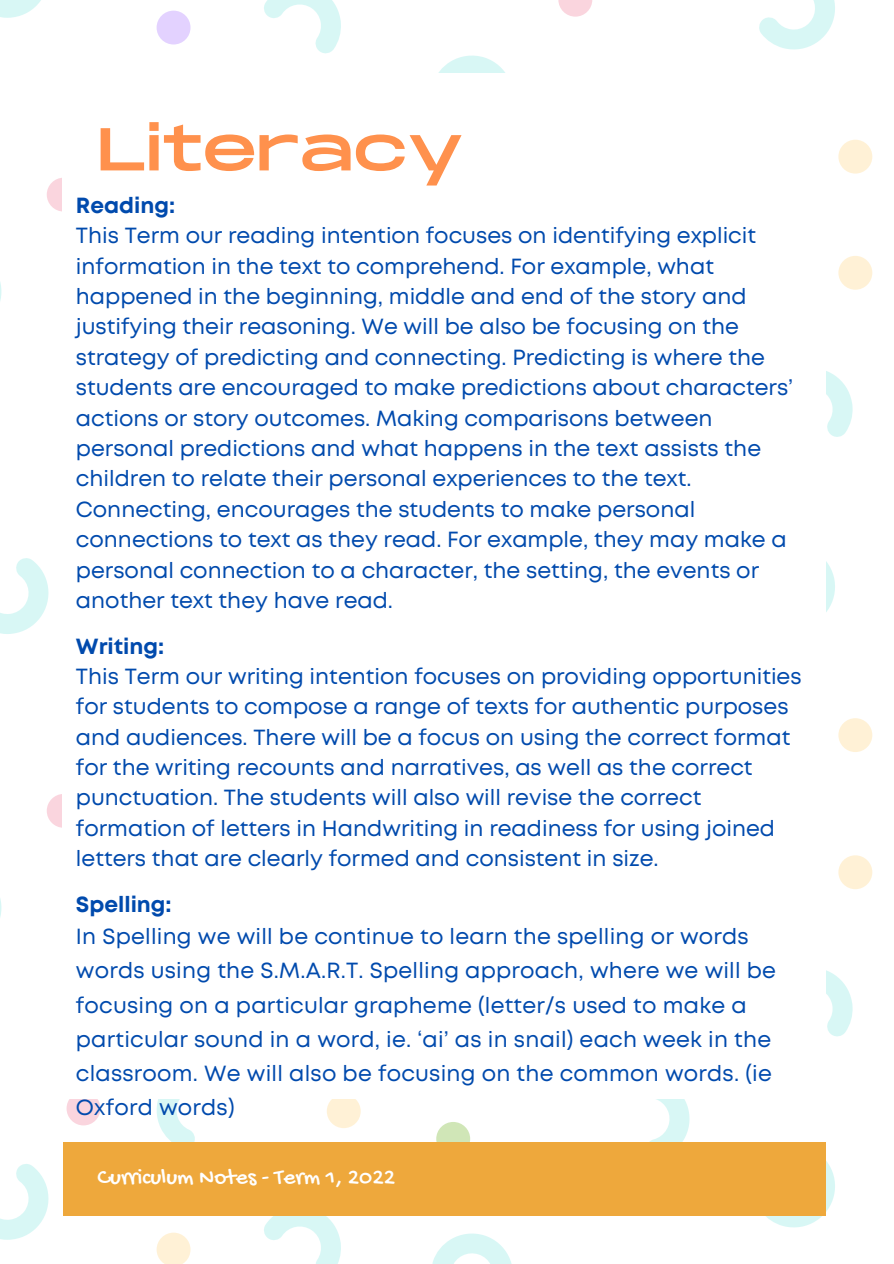
<style>
.page{position:relative;width:894px;height:1264px;background:#fff}
.page>*{position:absolute;margin:0;border:0;box-sizing:border-box;transform-origin:0 0}
.t1{font:60.3px "Monument Extended";color:#ff914d}
.t2{font:23.25px "Gochi Hand";color:#fff}
.t3{font:21.9px/30.5px "Mont";color:#004aad}
.t4{font:700 21.9px "Mont";color:#004aad}
</style>
<div class="page">
<svg style="left:47px;top:794px;width:34px;height:33px"></svg>
<svg style="left:0;top:558px;width:49px;height:76px"></svg>
<svg style="left:0;top:898px;width:2px;height:19px"></svg>
<div style="left:838px;top:718px;width:34px;height:34px;background:#fff1d6;border-radius:50%"></div>
<div style="left:838px;top:256px;width:34px;height:34px;background:#fff1d6;border-radius:50%"></div>
<svg style="left:826px;top:561px;width:9px;height:51px"></svg>
<svg style="left:826px;top:371px;width:26px;height:66px"></svg>
<svg style="left:436px;top:1121px;width:34px;height:34px"></svg>
<div style="left:838px;top:855px;width:34px;height:34px;background:#fff1d6;border-radius:50%"></div>
<svg style="left:757px;top:1155px;width:78px;height:73px"></svg>
<svg style="left:826px;top:970px;width:26px;height:67px"></svg>
<svg style="left:649px;top:1099px;width:41px;height:43px"></svg>
<svg style="left:432px;top:1233px;width:79px;height:30px"></svg>
<div style="left:66px;top:1091px;width:34px;height:34px;background:#fad5de;border-radius:50%"></div>
<svg style="left:156px;top:1232px;width:34px;height:31px"></svg>
<div style="left:327px;top:1094px;width:33px;height:34px;background:#fff1d6;border-radius:50%"></div>
<svg style="left:0;top:1164px;width:49px;height:75px"></svg>
<svg style="left:262px;top:1215px;width:79px;height:48px"></svg>
<svg style="left:156px;top:1099px;width:39px;height:43px"></svg>
<svg style="left:47px;top:178px;width:34px;height:33px"></svg>
<div style="left:156px;top:11px;width:34px;height:33px;background:#e3d2ff;border-radius:50%"></div>
<svg style="left:0;top:0;width:41px;height:18px"></svg>
<svg style="left:264px;top:0;width:77px;height:54px"></svg>
<svg style="left:0;top:282px;width:2px;height:19px"></svg>
<svg style="left:558px;top:0;width:34px;height:17px"></svg>
<div style="left:838px;top:140px;width:34px;height:34px;background:#fff1d6;border-radius:50%"></div>
<svg style="left:759px;top:0;width:76px;height:50px"></svg>
<svg style="left:438px;top:55px;width:67px;height:18px"></svg>
<div style="left:778px;top:1142px;width:47px;height:73px;background:#eea83c"></div>
<div style="left:110px;top:1142px;width:668px;height:73px;background:#eea83c"></div>
<div style="left:63px;top:1142px;width:47px;height:73px;background:#eea83c"></div>
<div style="left:63px;top:141px;width:762px;height:898px;background:#fff"></div>
<div style="left:63px;top:1039px;width:762px;height:59px;background:#fff"></div>
<p class="t1" style="left:98px;top:116px;width:367px">Literacy</p>
<p class="t4" style="left:76px;top:197px;width:101px">Reading:</p>
<p class="t3" style="left:76px;top:222px;width:718px">This Term our reading intention focuses on identifying explicit information in the text to comprehend. For example, what happened in the beginning, middle and end of the story and justifying their reasoning. We will be also be focusing on the strategy of predicting and connecting. Predicting is where the students are encouraged to make predictions about characters’ actions or story outcomes. Making comparisons between personal predictions and what happens in the text assists the children to relate their personal experiences to the text.<br>Connecting, encourages the students to make personal connections to text as they read. For example, they may make a personal connection to a character, the setting, the events or another text they have read.</p>
<p class="t4" style="left:76px;top:637px;width:90px">Writing:</p>
<p class="t3" style="left:76px;top:662px;width:727px">This Term our writing intention focuses on providing opportunities for students to compose a range of texts for authentic purposes and audiences. There will be a focus on using the correct format for the writing recounts and narratives, as well as the correct punctuation. The students will also will revise the correct formation of letters in Handwriting in readiness for using joined letters that are clearly formed and consistent in size.</p>
<p class="t4" style="left:76px;top:896px;width:97px">Spelling:</p>
<p class="t3" style="left:76px;top:921px;width:701px;line-height:34.2px">In Spelling we will be continue to learn the spelling or words words using the S.M.A.R.T. Spelling approach, where we will be focusing on a particular grapheme (letter/s used to make a particular sound in a word, ie. ‘ai’ as in snail) each week in the classroom. We will also be focusing on the common words. (ie Oxford words)</p>
<p class="t2" style="left:98px;top:1165px;width:299px">Curriculum Notes - Term 1, 2022</p>
</div>
